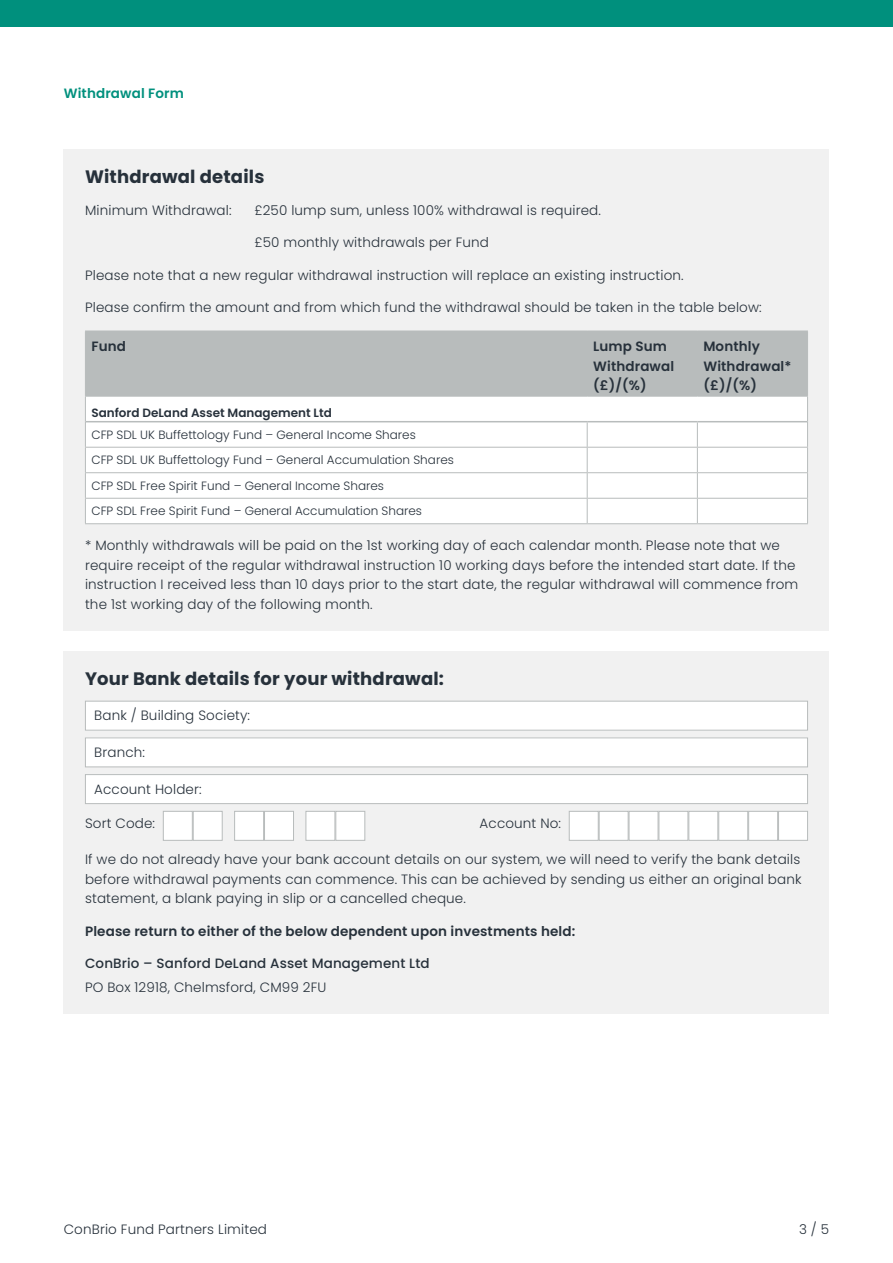
<style>
.page{position:relative;width:893px;height:1263px;background:#fff}
.page>*{position:absolute;margin:0;border:0;box-sizing:border-box;transform-origin:0 0}
.t1{font:700 18px "Poppins";letter-spacing:.01em;color:#27313b}
.t2{font:300 13.5px/19.5px "Poppins";letter-spacing:.01em;color:#27313b}
.t3{font:600 13.5px/19.5px "Poppins";letter-spacing:.01em;color:#27313b}
.t4{font:500 13.5px "Poppins";letter-spacing:.01em;color:#27313b}
.t5{font:600 13.5px "Poppins";letter-spacing:.01em;color:#00907d}
.t6{font:300 12px/25.5px "Poppins";color:#27313b}
.t7{font:600 12px "Poppins";color:#27313b}
</style>
<div class="page">
<div style="left:0;top:0;width:893px;height:26px;background:#00907d"></div>
<div style="left:64px;top:149px;width:765px;height:481px;background:#f1f1f1"></div>
<div style="left:86px;top:332px;width:721px;height:64px;background:#b8bcbc"></div>
<div style="left:86px;top:397px;width:721px;height:126px;background:#fff"></div>
<hr style="left:85px;top:331px;width:502px;height:1px;background:#b8bcbc">
<hr style="left:85px;top:331px;width:1px;height:65px;background:#b8bcbc">
<hr style="left:587px;top:331px;width:110px;height:1px;background:#b8bcbc">
<hr style="left:587px;top:331px;width:1px;height:65px;background:#b8bcbc">
<hr style="left:697px;top:331px;width:111px;height:1px;background:#b8bcbc">
<hr style="left:697px;top:331px;width:1px;height:65px;background:#b8bcbc">
<hr style="left:807px;top:331px;width:1px;height:65px;background:#b8bcbc">
<hr style="left:85px;top:396px;width:502px;height:1px;background:#b8bcbc">
<hr style="left:587px;top:396px;width:110px;height:1px;background:#b8bcbc">
<hr style="left:697px;top:396px;width:111px;height:1px;background:#b8bcbc">
<hr style="left:85px;top:447px;width:502px;height:1px;background:#b8bcbc">
<hr style="left:587px;top:447px;width:110px;height:1px;background:#b8bcbc">
<hr style="left:697px;top:447px;width:111px;height:1px;background:#b8bcbc">
<hr style="left:85px;top:472px;width:502px;height:1px;background:#b8bcbc">
<hr style="left:587px;top:472px;width:110px;height:1px;background:#b8bcbc">
<hr style="left:697px;top:472px;width:111px;height:1px;background:#b8bcbc">
<hr style="left:85px;top:498px;width:502px;height:1px;background:#b8bcbc">
<svg style="left:85px;top:397px;width:1px;height:126px"></svg>
<hr style="left:587px;top:498px;width:110px;height:1px;background:#b8bcbc">
<svg style="left:587px;top:422px;width:1px;height:101px"></svg>
<hr style="left:697px;top:498px;width:111px;height:1px;background:#b8bcbc">
<svg style="left:697px;top:422px;width:1px;height:101px"></svg>
<svg style="left:807px;top:397px;width:1px;height:126px"></svg>
<hr style="left:85px;top:523px;width:502px;height:1px;background:#b8bcbc">
<hr style="left:587px;top:523px;width:110px;height:1px;background:#b8bcbc">
<hr style="left:697px;top:523px;width:111px;height:1px;background:#b8bcbc">
<hr style="left:86px;top:421px;width:501px;height:1px;background:#b8bcbc">
<hr style="left:587px;top:421px;width:110px;height:1px;background:#b8bcbc">
<hr style="left:697px;top:421px;width:110px;height:1px;background:#b8bcbc">
<div style="left:64px;top:651px;width:765px;height:363px;background:#f1f1f1"></div>
<div style="left:85px;top:701px;width:722px;height:29px;background:#fff"></div>
<div style="left:85px;top:701px;width:723px;height:29px;border:1px solid #b8bcbc"></div>
<div style="left:85px;top:738px;width:722px;height:29px;background:#fff"></div>
<div style="left:85px;top:737px;width:723px;height:30px;border:1px solid #b8bcbc"></div>
<div style="left:85px;top:775px;width:722px;height:29px;background:#fff"></div>
<div style="left:85px;top:774px;width:723px;height:30px;border:1px solid #b8bcbc"></div>
<div style="left:163px;top:811px;width:30px;height:30px;background:#fff;border:1px solid #b8bcbc"></div>
<div style="left:193px;top:811px;width:30px;height:30px;background:#fff;border:1px solid #b8bcbc"></div>
<div style="left:234px;top:811px;width:30px;height:30px;background:#fff;border:1px solid #b8bcbc"></div>
<div style="left:264px;top:811px;width:30px;height:30px;background:#fff;border:1px solid #b8bcbc"></div>
<div style="left:306px;top:811px;width:29px;height:30px;background:#fff;border:1px solid #b8bcbc"></div>
<div style="left:335px;top:811px;width:30px;height:30px;background:#fff;border:1px solid #b8bcbc"></div>
<div style="left:569px;top:811px;width:30px;height:30px;background:#fff;border:1px solid #b8bcbc"></div>
<div style="left:599px;top:811px;width:29px;height:30px;background:#fff;border:1px solid #b8bcbc"></div>
<div style="left:629px;top:811px;width:29px;height:30px;background:#fff;border:1px solid #b8bcbc"></div>
<div style="left:659px;top:811px;width:29px;height:30px;background:#fff;border:1px solid #b8bcbc"></div>
<div style="left:688px;top:811px;width:30px;height:30px;background:#fff;border:1px solid #b8bcbc"></div>
<div style="left:718px;top:811px;width:30px;height:30px;background:#fff;border:1px solid #b8bcbc"></div>
<div style="left:748px;top:811px;width:30px;height:30px;background:#fff;border:1px solid #b8bcbc"></div>
<div style="left:778px;top:811px;width:30px;height:30px;background:#fff;border:1px solid #b8bcbc"></div>
<p class="t5" style="left:64px;top:86px;width:122px">Withdrawal Form</p>
<h1 class="t1" style="left:85px;top:166px;width:181px">Withdrawal details</h1>
<p class="t2" style="left:85px;top:201px;width:148px">Minimum Withdrawal:</p>
<p class="t2" style="left:255px;top:201px;width:348px">£250 lump sum, unless 100% withdrawal is required.</p>
<p class="t2" style="left:255px;top:233px;width:236px">£50 monthly withdrawals per Fund</p>
<p class="t2" style="left:85px;top:265px;width:600px">Please note that a new regular withdrawal instruction will replace an existing instruction.</p>
<p class="t2" style="left:85px;top:297px;width:678px">Please confirm the amount and from which fund the withdrawal should be taken in the table below:</p>
<p class="t3" style="left:91px;top:337px;width:36px">Fund</p>
<p class="t3" style="left:593px;top:337px;width:83px">Lump Sum<br>Withdrawal (£)/(%)</p>
<p class="t3" style="left:703px;top:337px;width:90px">Monthly<br>Withdrawal* (£)/(%)</p>
<p class="t7" style="left:91px;top:406px;width:242px">Sanford DeLand Asset Management Ltd</p>
<p class="t6" style="left:91px;top:422px;width:364px">CFP SDL UK Buffettology Fund – General Income Shares<br>CFP SDL UK Buffettology Fund – General Accumulation Shares CFP SDL Free Spirit Fund – General Income Shares<br>CFP SDL Free Spirit Fund – General Accumulation Shares</p>
<p class="t2" style="left:85px;top:536px;width:715px">* Monthly withdrawals will be paid on the 1st working day of each calendar month. Please note that we require receipt of the regular withdrawal instruction 10 working days before the intended start date. If the instruction I received less than 10 days prior to the start date, the regular withdrawal will commence from the 1st working day of the following month.</p>
<h1 class="t1" style="left:85px;top:668px;width:361px">Your Bank details for your withdrawal:</h1>
<p class="t2" style="left:94px;top:706px;width:157px">Bank / Building Society:</p>
<p class="t2" style="left:94px;top:743px;width:52px">Branch:</p>
<p class="t2" style="left:94px;top:779px;width:109px">Account Holder:</p>
<p class="t2" style="left:85px;top:813px;width:72px">Sort Code:</p>
<p class="t2" style="left:480px;top:813px;width:83px">Account No:</p>
<p class="t2" style="left:85px;top:850px;width:718px;text-align:justify">If we do not already have your bank account details on our system, we will need to verify the bank details before withdrawal payments can commence. This can be achieved by sending us either an original bank statement, a blank paying in slip or a cancelled cheque.</p>
<p class="t3" style="left:85px;top:921px;width:492px">Please return to either of the below dependent upon investments held:</p>
<p class="t4" style="left:85px;top:955px;width:346px">ConBrio – Sanford DeLand Asset Management Ltd</p>
<p class="t2" style="left:85px;top:977px;width:243px">PO Box 12918, Chelmsford, CM99 2FU</p>
<p class="t2" style="left:64px;top:1220px;width:205px">ConBrio Fund Partners Limited</p>
<p class="t2" style="left:799px;top:1220px;width:32px">3 / 5</p>
</div>
